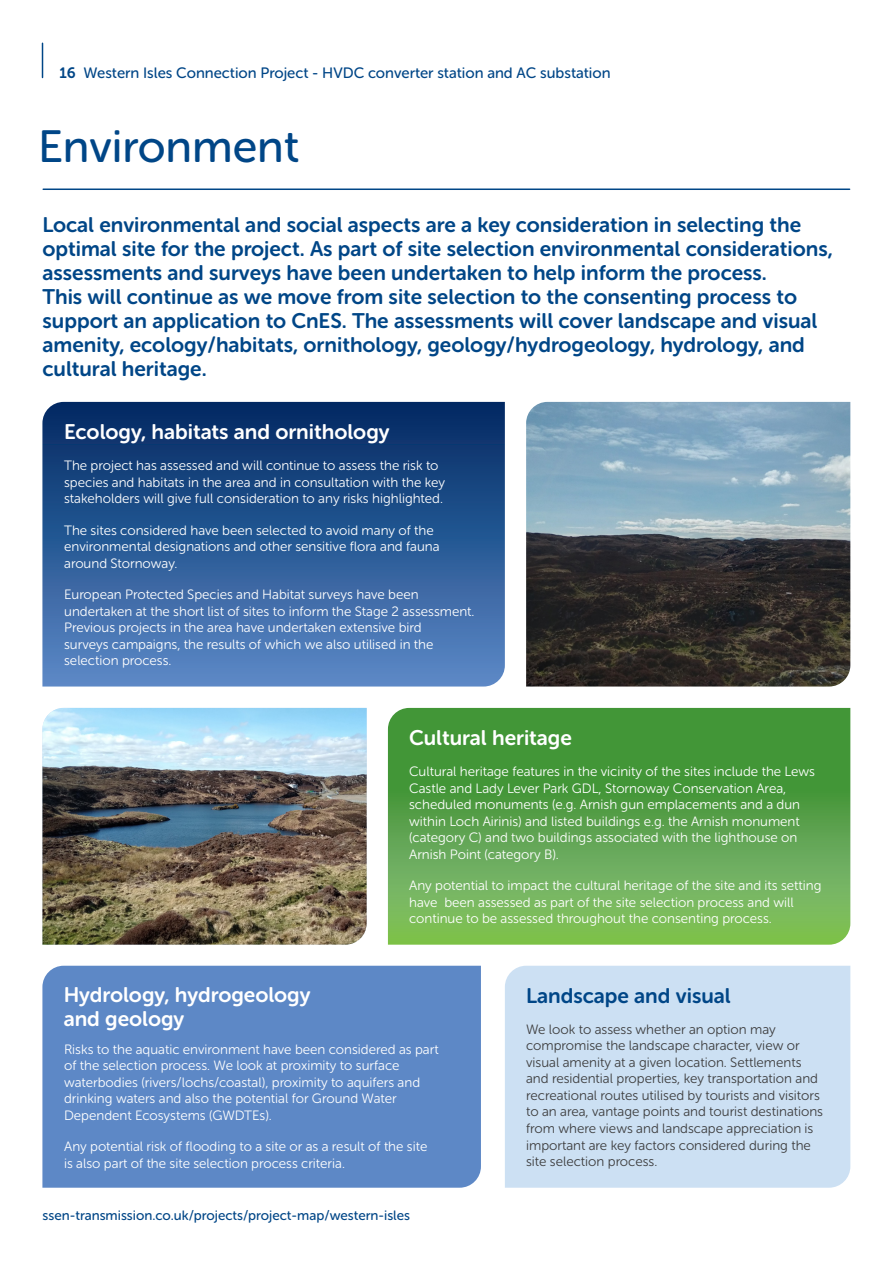
<style>
.page{position:relative;width:893px;height:1263px;background:#fff}
.page>*{position:absolute;margin:0;border:0;box-sizing:border-box;transform-origin:0 0}
.Heading{font:45px "Museo Sans Rounded 500";color:#004687}
.Subheading{font:21px/24px "Museo Sans Rounded 700";color:#004687}
.Subheading-2{font:21px "Museo Sans Rounded 700";color:#fff}
.Subheading__Mono{font:21px/24px "Museo Sans Rounded 700";color:#fff}
.Subheading__Mono-2{font:21px "Museo Sans Rounded 700";color:#004687}
.Page_Number{font:15px "Museo Sans Rounded 500";color:#004687}
.Body{font:13.5px/16.5px "Museo Sans Rounded 300";color:#fff}
.Body__Mono{font:13.5px/16.5px "Museo Sans Rounded 300";color:#3e3e3f}
.Body__Mono-2{font:13.5px "Museo Sans Rounded 300";color:#fff}
.t1{font:13.5px "Museo Sans Rounded 500";color:#004687}
.s1{font-family:"Museo Sans Rounded 700"}
</style>
<div class="page">
<hr style="left:43px;top:188px;width:807px;height:2px;background:#004687">
<svg style="left:42px;top:402px;width:463px;height:284px;background:#2c5994"></svg>
<svg style="left:388px;top:708px;width:462px;height:237px;background:#5ca54a"></svg>
<div style="left:42px;top:966px;width:439px;height:222px;background:#5d88c6"></div>
<div style="left:505px;top:966px;width:345px;height:222px;background:#cce0f3"></div>
<img style="left:42px;top:708px;width:325px;height:237px">
<img style="left:526px;top:402px;width:324px;height:284px">
<hr style="left:42px;top:43px;width:1px;height:34px;background:#004687">
<p class="Page_Number" style="left:60px;top:65px;width:552px"><span class="s1">16</span> Western Isles Connection Project - HVDC converter station and AC substation</p>
<p class="Heading" style="left:38px;top:122px;width:262px">Environment</p>
<p class="Subheading" style="left:42px;top:212px;width:792px">Local environmental and social aspects are a key consideration in selecting the optimal site for the project. As part of site selection environmental considerations, assessments and surveys have been undertaken to help inform the process.</p>
<p class="Subheading" style="left:42px;top:284px;width:776px">This will continue as we move from site selection to the consenting process to support an application to CnES. The assessments will cover landscape and visual amenity, ecology/habitats, ornithology, geology/hydrogeology, hydrology, and</p>
<p class="Subheading" style="left:42px;top:356px;width:166px">cultural heritage.</p>
<p class="Subheading-2" style="left:64px;top:420px;width:327px">Ecology, habitats and ornithology</p>
<p class="Body" style="left:64px;top:458px;width:376px">The project has assessed and will continue to assess the risk to</p>
<p class="Body" style="left:64px;top:474px;width:383px">species and habitats in the area and in consultation with the key</p>
<p class="Body" style="left:64px;top:491px;width:380px">stakeholders will give full consideration to any risks highlighted.</p>
<p class="Body" style="left:64px;top:522px;width:371px">The sites considered have been selected to avoid many of the</p>
<p class="Body" style="left:64px;top:539px;width:377px">environmental designations and other sensitive flora and fauna</p>
<p class="Body" style="left:64px;top:555px;width:115px">around Stornoway.</p>
<p class="Body" style="left:64px;top:587px;width:356px">European Protected Species and Habitat surveys have been</p>
<p class="Body" style="left:64px;top:603px;width:412px">undertaken at the short list of sites to inform the Stage 2 assessment.<br>Previous projects in the area have undertaken extensive bird</p>
<p class="Body" style="left:64px;top:636px;width:371px">surveys campaigns, the results of which we also utilised in the</p>
<p class="Body" style="left:64px;top:653px;width:109px">selection process.</p>
<p class="Subheading-2" style="left:409px;top:726px;width:164px">Cultural heritage</p>
<p class="Body" style="left:409px;top:764px;width:407px">Cultural heritage features in the vicinity of the sites include the Lews Castle and Lady Lever Park GDL, Stornoway Conservation Area, scheduled monuments (e.g. Arnish gun emplacements and a dun within Loch Airinis) and listed buildings e.g. the Arnish monument (category C) and two buildings associated with the lighthouse on Arnish Point (category B).</p>
<p class="Body" style="left:409px;top:878px;width:414px">Any potential to impact the cultural heritage of the site and its setting have been assessed as part of the site selection process and will</p>
<p class="Body" style="left:409px;top:911px;width:364px">continue to be assessed throughout the consenting process.</p>
<p class="Subheading__Mono" style="left:64px;top:982px;width:248px">Hydrology, hydrogeology and geology</p>
<p class="Subheading__Mono-2" style="left:526px;top:984px;width:206px">Landscape and visual</p>
<p class="Body__Mono-2" style="left:64px;top:1042px;width:376px">Risks to the aquatic environment have been considered as part</p>
<p class="Body__Mono-2" style="left:64px;top:1058px;width:337px">of the selection process. We look at proximity to surface</p>
<p class="Body__Mono-2" style="left:64px;top:1075px;width:358px">waterbodies (rivers/lochs/coastal), proximity to aquifers and</p>
<p class="Body__Mono-2" style="left:64px;top:1091px;width:334px">drinking waters and also the potential for Ground Water</p>
<p class="Body__Mono-2" style="left:64px;top:1108px;width:209px">Dependent Ecosystems (GWDTEs).</p>
<p class="Body__Mono-2" style="left:64px;top:1139px;width:365px">Any potential risk of flooding to a site or as a result of the site</p>
<p class="Body__Mono-2" style="left:64px;top:1156px;width:282px">is also part of the site selection process criteria.</p>
<p class="Body__Mono" style="left:526px;top:1021px;width:251px">We look to assess whether an option may</p>
<p class="Body__Mono" style="left:526px;top:1038px;width:275px">compromise the landscape character, view or</p>
<p class="Body__Mono" style="left:526px;top:1054px;width:277px">visual amenity at a given location. Settlements</p>
<p class="Body__Mono" style="left:526px;top:1071px;width:293px">and residential properties, key transportation and</p>
<p class="Body__Mono" style="left:526px;top:1087px;width:295px">recreational routes utilised by tourists and visitors</p>
<p class="Body__Mono" style="left:526px;top:1104px;width:298px">to an area, vantage points and tourist destinations from where views and landscape appreciation is</p>
<p class="Body__Mono" style="left:526px;top:1137px;width:286px">important are key factors considered during the</p>
<p class="Body__Mono" style="left:526px;top:1153px;width:133px">site selection process.</p>
<p class="t1" style="left:43px;top:1208px;width:369px">ssen-transmission.co.uk/projects/project-map/western-isles</p>
</div>
